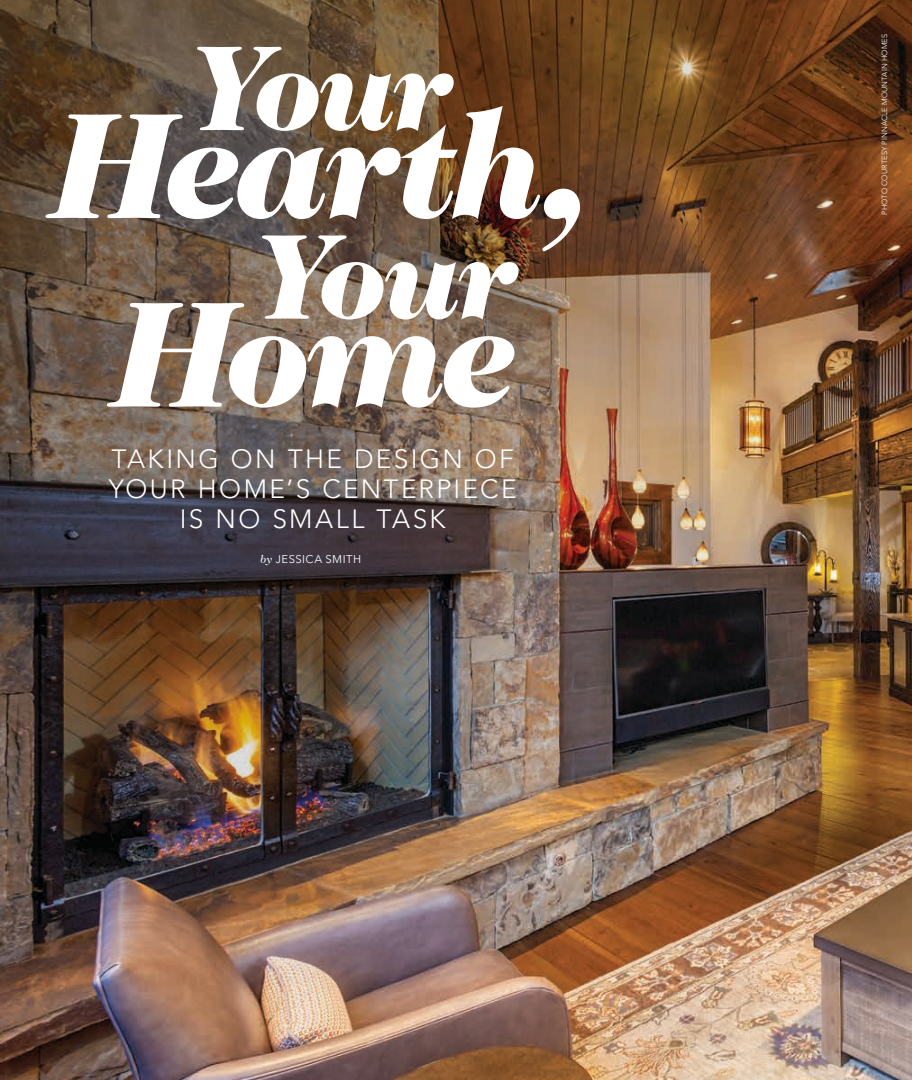
<style>
.page{position:relative;width:912px;height:1080px;background:#fff}
.page>*{position:absolute;margin:0;border:0;box-sizing:border-box;transform-origin:0 0}
.t1{font:300 26.25px/30px "Avenir LT Std";letter-spacing:.09em;color:#fff;text-align:center}
.t2{font:11.25px "Avenir Next";letter-spacing:.04em;color:#fff}
.t3{font:300 7.5px "Avenir LT Std";letter-spacing:.025em;color:#fff}
.s1{font-family:"Caslon 224 Std";font-style:italic}
</style>
<div class="page">
<img style="left:0;top:0;width:911px;height:1080px">
<svg style="left:107px;top:303px;width:407px;height:105px"></svg>
<svg style="left:262px;top:251px;width:256px;height:69px"></svg>
<svg style="left:45px;top:106px;width:535px;height:145px"></svg>
<svg style="left:197px;top:47px;width:256px;height:84px"></svg>
<p class="t1" style="left:109px;top:444px;width:409px">TAKING ON THE DESIGN OF<br>YOUR HOME’S CENTERPIECE<br>IS NO SMALL TASK</p>
<p class="t2" style="left:260px;top:549px;width:102px"><span class="s1">by</span> JESSICA SMITH</p>
<p class="t3" style="left:879px;top:215px;width:183px;rotate:-90deg">PHOTO COURTESY PINNACLE MOUNTAIN HOMES</p>
</div>
